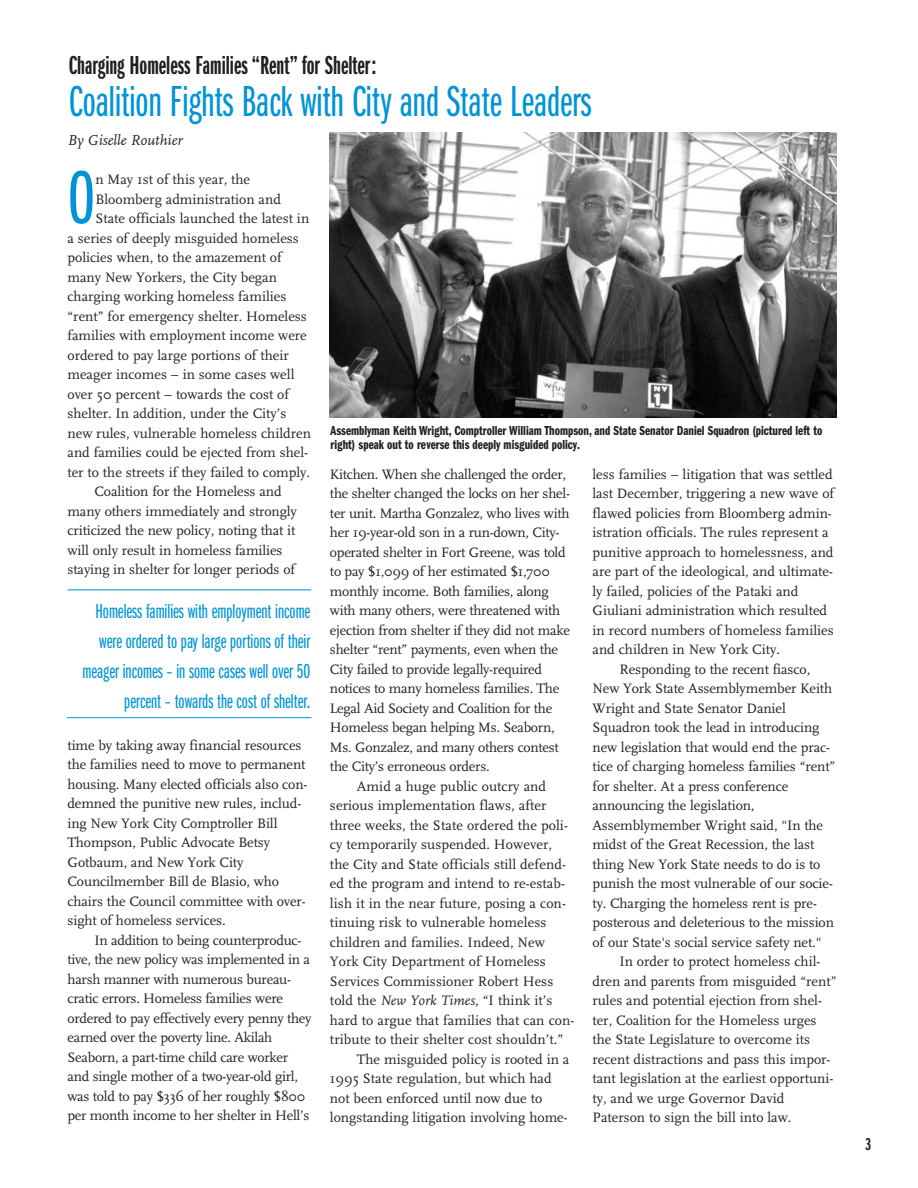
<style>
.page{position:relative;width:918px;height:1188px;background:#fff}
.page>*{position:absolute;margin:0;border:0;box-sizing:border-box;transform-origin:0 0}
.t1{font:78.15px "Franklin Gothic Book X Cmpr";color:#0094d6}
.t2{font:45px "Franklin Gothic Book X Cmpr";color:#0094d6}
.t3{font:27px "Franklin Gothic Demi X Cmpr";color:#231f20}
.t4{font:21px/30px "Franklin Gothic Book X Cmpr";color:#0094d6;text-align:right}
.t5{font:18px "Franklin Gothic Demi X Cmpr";color:#231f20}
.t6{font:italic 15px "FF Scala";color:#231f20}
.t7{font:14.25px/19.5px "FF Scala";letter-spacing:-.005em;color:#231f20}
.t8{font:13.5px/13.5px "Franklin Gothic Demi Cmpr";color:#231f20}
.s1{font-style:italic}
</style>
<div class="page">
<img style="left:330px;top:133px;width:507px;height:285px">
<hr style="left:68px;top:590px;width:243px;height:1px;background:#0094d6">
<hr style="left:67px;top:717px;width:244px;height:1px;background:#0094d6">
<h3 class="t3" style="left:69px;top:55px;width:309px">Charging Homeless Families “Rent” for Shelter:</h3>
<h2 class="t2" style="left:69px;top:85px;width:524px">Coalition Fights Back with City and State Leaders</h2>
<p class="t6" style="left:68px;top:134px;width:117px">By Giselle Routhier</p>
<h1 class="t1" style="left:68px;top:171px;width:29px">O</h1>
<p class="t7" style="left:95px;top:171px;width:156px">n May 1st of this year, the</p>
<p class="t7" style="left:95px;top:191px;width:187px">Bloomberg administration and</p>
<p class="t7" style="left:95px;top:210px;width:215px">State officials launched the latest in</p>
<p class="t7" style="left:68px;top:230px;width:233px">a series of deeply misguided homeless</p>
<p class="t7" style="left:68px;top:249px;width:216px">policies when, to the amazement of</p>
<p class="t7" style="left:68px;top:269px;width:211px">many New Yorkers, the City began</p>
<p class="t7" style="left:68px;top:288px;width:220px">charging working homeless families</p>
<p class="t7" style="left:68px;top:308px;width:241px">“rent” for emergency shelter. Homeless</p>
<p class="t7" style="left:68px;top:327px;width:241px">families with employment income were</p>
<p class="t7" style="left:68px;top:347px;width:223px">ordered to pay large portions of their</p>
<p class="t7" style="left:68px;top:366px;width:229px">meager incomes – in some cases well</p>
<p class="t7" style="left:68px;top:386px;width:223px">over 50 percent – towards the cost of</p>
<p class="t7" style="left:68px;top:405px;width:220px">shelter. In addition, under the City’s</p>
<p class="t7" style="left:68px;top:425px;width:245px">new rules, vulnerable homeless children</p>
<p class="t7" style="left:68px;top:444px;width:242px">and families could be ejected from shel-</p>
<p class="t7" style="left:68px;top:464px;width:244px">ter to the streets if they failed to comply.</p>
<p class="t7" style="left:94px;top:483px;width:189px">Coalition for the Homeless and</p>
<p class="t7" style="left:68px;top:503px;width:231px">many others immediately and strongly</p>
<p class="t7" style="left:68px;top:522px;width:230px">criticized the new policy, noting that it</p>
<p class="t7" style="left:68px;top:542px;width:217px">will only result in homeless families</p>
<p class="t7" style="left:68px;top:561px;width:229px">staying in shelter for longer periods of</p>
<p class="t8" style="left:331px;top:425px;width:493px">Assemblyman Keith Wright, Comptroller William Thompson, and State Senator Daniel Squadron (pictured left to right) speak out to reverse this deeply misguided policy.</p>
<p class="t7" style="left:593px;top:465px;width:242px">less families – litigation that was settled</p>
<p class="t7" style="left:593px;top:485px;width:243px">last December, triggering a new wave of</p>
<p class="t7" style="left:593px;top:504px;width:241px">flawed policies from Bloomberg admin-</p>
<p class="t7" style="left:593px;top:524px;width:238px">istration officials. The rules represent a</p>
<p class="t7" style="left:593px;top:543px;width:243px">punitive approach to homelessness, and</p>
<p class="t7" style="left:593px;top:563px;width:242px">are part of the ideological, and ultimate-</p>
<p class="t7" style="left:593px;top:582px;width:207px">ly failed, policies of the Pataki and</p>
<p class="t7" style="left:593px;top:602px;width:236px">Giuliani administration which resulted</p>
<p class="t7" style="left:593px;top:621px;width:243px">in record numbers of homeless families</p>
<p class="t7" style="left:593px;top:641px;width:189px">and children in New York City.</p>
<p class="t7" style="left:619px;top:660px;width:192px">Responding to the recent fiasco,</p>
<p class="t7" style="left:593px;top:680px;width:241px">New York State Assemblymember Keith</p>
<p class="t7" style="left:593px;top:699px;width:195px">Wright and State Senator Daniel</p>
<p class="t7" style="left:593px;top:719px;width:229px">Squadron took the lead in introducing</p>
<p class="t7" style="left:593px;top:738px;width:239px">new legislation that would end the prac-</p>
<p class="t7" style="left:593px;top:758px;width:244px">tice of charging homeless families “rent”</p>
<p class="t7" style="left:593px;top:777px;width:197px">for shelter. At a press conference</p>
<p class="t7" style="left:593px;top:797px;width:164px">announcing the legislation,</p>
<p class="t7" style="left:593px;top:816px;width:232px">Assemblymember Wright said, "In the</p>
<p class="t7" style="left:593px;top:836px;width:223px">midst of the Great Recession, the last</p>
<p class="t7" style="left:593px;top:855px;width:229px">thing New York State needs to do is to</p>
<p class="t7" style="left:593px;top:875px;width:242px">punish the most vulnerable of our socie-</p>
<p class="t7" style="left:593px;top:894px;width:226px">ty. Charging the homeless rent is pre-</p>
<p class="t7" style="left:593px;top:914px;width:243px">posterous and deleterious to the mission</p>
<p class="t7" style="left:593px;top:933px;width:231px">of our State's social service safety net."</p>
<p class="t7" style="left:619px;top:953px;width:202px">In order to protect homeless chil-</p>
<p class="t7" style="left:593px;top:972px;width:246px">dren and parents from misguided “rent”</p>
<p class="t7" style="left:593px;top:992px;width:231px">rules and potential ejection from shel-</p>
<p class="t7" style="left:593px;top:1011px;width:226px">ter, Coalition for the Homeless urges</p>
<p class="t7" style="left:593px;top:1031px;width:219px">the State Legislature to overcome its</p>
<p class="t7" style="left:593px;top:1050px;width:240px">recent distractions and pass this impor-</p>
<p class="t7" style="left:593px;top:1070px;width:243px">tant legislation at the earliest opportuni-</p>
<p class="t7" style="left:593px;top:1089px;width:193px">ty, and we urge Governor David</p>
<p class="t7" style="left:593px;top:1109px;width:200px">Paterson to sign the bill into law.</p>
<p class="t7" style="left:330px;top:465px;width:238px">Kitchen. When she challenged the order,</p>
<p class="t7" style="left:330px;top:485px;width:241px">the shelter changed the locks on her shel-</p>
<p class="t7" style="left:330px;top:504px;width:241px">ter unit. Martha Gonzalez, who lives with</p>
<p class="t7" style="left:330px;top:524px;width:231px">her 19-year-old son in a run-down, City-</p>
<p class="t7" style="left:330px;top:543px;width:237px">operated shelter in Fort Greene, was told</p>
<p class="t7" style="left:330px;top:563px;width:222px">to pay $1,099 of her estimated $1,700</p>
<p class="t7" style="left:330px;top:582px;width:220px">monthly income. Both families, along</p>
<p class="t7" style="left:330px;top:602px;width:232px">with many others, were threatened with</p>
<p class="t7" style="left:330px;top:621px;width:241px">ejection from shelter if they did not make</p>
<p class="t7" style="left:330px;top:641px;width:230px">shelter “rent” payments, even when the</p>
<p class="t7" style="left:330px;top:660px;width:214px">City failed to provide legally-required</p>
<p class="t7" style="left:330px;top:680px;width:231px">notices to many homeless families. The</p>
<p class="t7" style="left:330px;top:699px;width:224px">Legal Aid Society and Coalition for the</p>
<p class="t7" style="left:330px;top:719px;width:226px">Homeless began helping Ms. Seaborn,</p>
<p class="t7" style="left:330px;top:738px;width:230px">Ms. Gonzalez, and many others contest</p>
<p class="t7" style="left:330px;top:758px;width:161px">the City’s erroneous orders.</p>
<p class="t7" style="left:357px;top:777px;width:191px">Amid a huge public outcry and</p>
<p class="t7" style="left:330px;top:797px;width:218px">serious implementation flaws, after</p>
<p class="t7" style="left:330px;top:816px;width:239px">three weeks, the State ordered the poli-</p>
<p class="t7" style="left:330px;top:836px;width:224px">cy temporarily suspended. However,</p>
<p class="t7" style="left:330px;top:855px;width:237px">the City and State officials still defend-</p>
<p class="t7" style="left:330px;top:875px;width:237px">ed the program and intend to re-estab-</p>
<p class="t7" style="left:330px;top:894px;width:237px">lish it in the near future, posing a con-</p>
<p class="t7" style="left:330px;top:914px;width:218px">tinuing risk to vulnerable homeless</p>
<p class="t7" style="left:330px;top:933px;width:216px">children and families. Indeed, New</p>
<p class="t7" style="left:330px;top:953px;width:217px">York City Department of Homeless</p>
<p class="t7" style="left:330px;top:972px;width:225px">Services Commissioner Robert Hess</p>
<p class="t7" style="left:330px;top:992px;width:224px">told the <span class="s1">New York Times,</span> “I think it’s</p>
<p class="t7" style="left:330px;top:1011px;width:246px">hard to argue that families that can con-</p>
<p class="t7" style="left:330px;top:1031px;width:235px">tribute to their shelter cost shouldn’t.”</p>
<p class="t7" style="left:357px;top:1050px;width:214px">The misguided policy is rooted in a</p>
<p class="t7" style="left:330px;top:1070px;width:223px">1995 State regulation, but which had</p>
<p class="t7" style="left:330px;top:1089px;width:214px">not been enforced until now due to</p>
<p class="t7" style="left:330px;top:1109px;width:239px">longstanding litigation involving home-</p>
<h3 class="t4" style="left:82px;top:598px;width:229px">Homeless families with employment income were ordered to pay large portions of their meager incomes – in some cases well over 50 percent – towards the cost of shelter.</h3>
<p class="t7" style="left:68px;top:737px;width:242px">time by taking away financial resources the families need to move to permanent housing. Many elected officials also con&shy;demned the punitive new rules, includ&shy;ing New York City Comptroller Bill Thompson, Public Advocate Betsy Gotbaum, and New York City Councilmember Bill de Blasio, who chairs the Council committee with over&shy;sight of homeless services.</p>
<p class="t7" style="left:68px;top:932px;width:246px;text-indent:27px">In addition to being counterproduc&shy;tive, the new policy was implemented in a harsh manner with numerous bureau&shy;cratic errors. Homeless families were ordered to pay effectively every penny they earned over the poverty line. Akilah Seaborn, a part-time child care worker and single mother of a two-year-old girl, was told to pay $336 of her roughly $800 per month income to her shelter in Hell’s</p>
<p class="t5" style="left:866px;top:1137px;width:7px">3</p>
</div>
